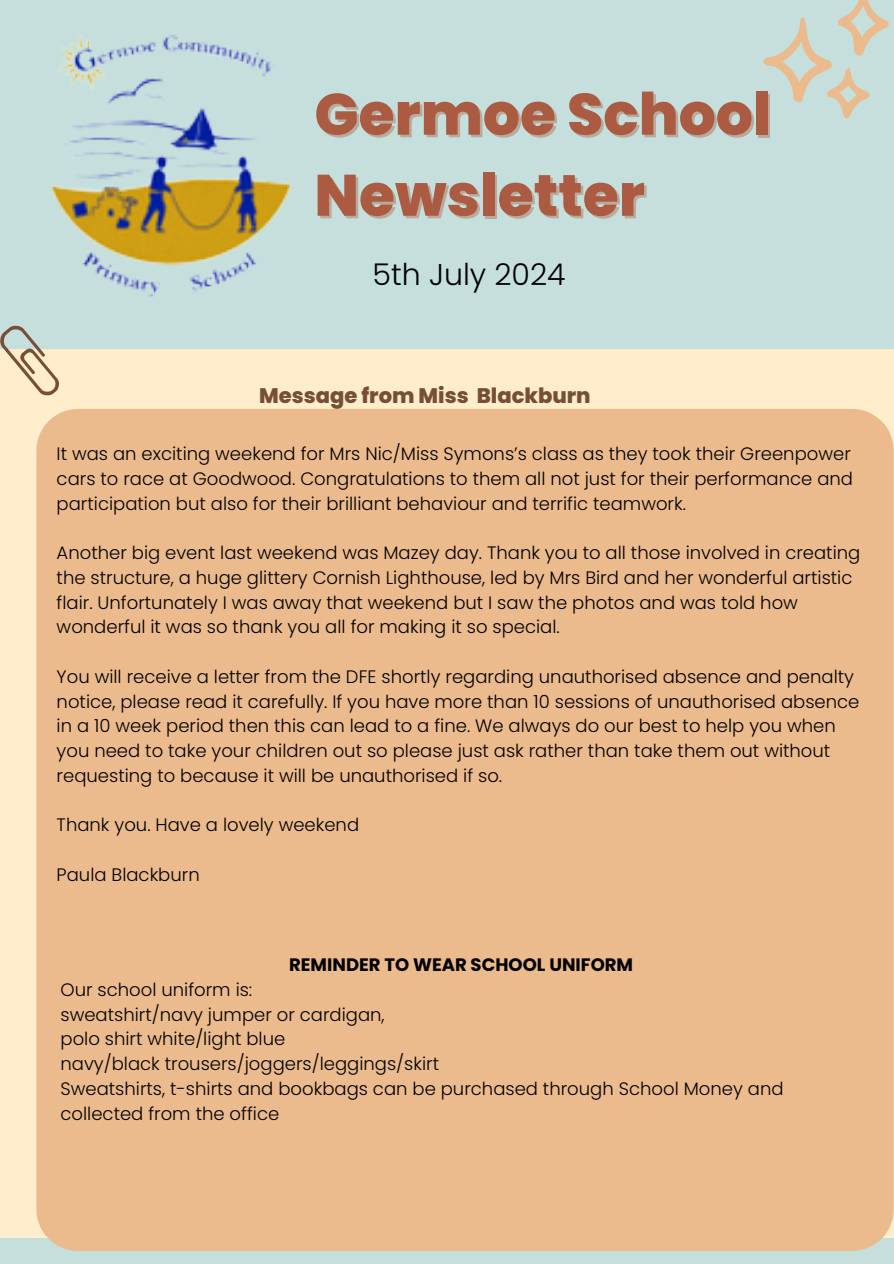
<style>
.page{position:relative;width:894px;height:1264px;background:#fff}
.page>*{position:absolute;margin:0;border:0;box-sizing:border-box;transform-origin:0 0}
.t1{font:800 58.35px "Poppins";color:#aa5b42}
.t2{font:300 30px "Poppins";color:#000}
.t3{font:800 21px "Poppins";color:#774f38}
.t4{font:300 18px/24.8px "Poppins";color:#000}
.t5{font:700 18px "Poppins";color:#000}
</style>
<div class="page">
<div style="left:0;top:0;width:893px;height:1263px;background:#ffedcb"></div>
<div style="left:0;top:0;width:893px;height:349px;background:#c5e0dc"></div>
<div style="left:0;top:1238px;width:893px;height:25px;background:#c5e0dc"></div>
<svg style="left:763px;top:0;width:125px;height:118px"></svg>
<div style="left:36px;top:409px;width:857px;height:841px;background:#ebba8d"></div>
<svg style="left:0;top:325px;width:36px;height:63px"></svg>
<img style="left:36px;top:34px;width:255px;height:362px">
<h1 class="t1" style="left:314px;top:73px;width:458px">Germoe School</h1>
<h2 class="t1" style="left:314px;top:154px;width:332px">Newsletter</h2>
<p class="t2" style="left:372px;top:253px;width:194px">5th July 2024</p>
<p class="t3" style="left:259px;top:381px;width:333px">Message from Miss Blackburn</p>
<h3 class="t4" style="left:57px;top:441px;width:797px">It was an exciting weekend for Mrs Nic/Miss Symons’s class as they took their Greenpower cars to race at Goodwood. Congratulations to them all not just for their performance and participation but also for their brilliant behaviour and terrific teamwork.</h3>
<p class="t4" style="left:57px;top:540px;width:805px">Another big event last weekend was Mazey day. Thank you to all those involved in creating the structure, a huge glittery Cornish Lighthouse, led by Mrs Bird and her wonderful artistic flair. Unfortunately I was away that weekend but I saw the photos and was told how wonderful it was so thank you all for making it so special.</p>
<p class="t4" style="left:57px;top:664px;width:804px">You will receive a letter from the DFE shortly regarding unauthorised absence and penalty notice, please read it carefully. If you have more than 10 sessions of unauthorised absence in a 10 week period then this can lead to a fine. We always do our best to help you when you need to take your children out so please just ask rather than take them out without requesting to because it will be unauthorised if so.</p>
<p class="t4" style="left:57px;top:812px;width:304px">Thank you. Have a lovely weekend</p>
<p class="t4" style="left:57px;top:862px;width:145px">Paula Blackburn</p>
<p class="t5" style="left:289px;top:952px;width:345px">REMINDER TO WEAR SCHOOL UNIFORM</p>
<p class="t4" style="left:61px;top:977px;width:193px">Our school uniform is:</p>
<p class="t4" style="left:61px;top:1001px;width:325px">sweatshirt/navy jumper or cardigan,</p>
<p class="t4" style="left:61px;top:1026px;width:226px">polo shirt white/light blue</p>
<p class="t4" style="left:61px;top:1051px;width:380px">navy/black trousers/joggers/leggings/skirt</p>
<p class="t4" style="left:61px;top:1076px;width:724px">Sweatshirts, t-shirts and bookbags can be purchased through School Money and collected from the office</p>
</div>
